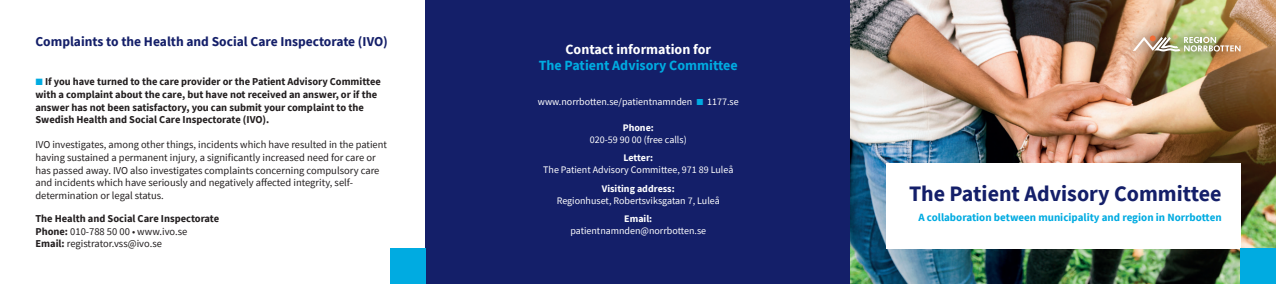
<style>
.page{position:relative;width:1276px;height:284px;background:#fff}
.page>*{position:absolute;margin:0;border:0;box-sizing:border-box;transform-origin:0 0}
.Rubrik{font:700 22px "Source Sans Pro";color:#141f69}
.t1{font:700 14px "Source Sans Pro";color:#00abe1}
.t2{font:700 14px "Source Sans Pro";color:#fff}
.t3{font:700 13.5px "Source Sans Pro";color:#141f69}
.t4{font:700 11px "Source Sans Pro";color:#00abe1}
.t5{font:10.5px/12.6px "Source Sans Pro";color:#231f20}
.t6{font:700 10.5px/12.6px "Source Sans Pro";color:#231f20}
.t7{font:10px/12px "Source Sans Pro";color:#fff;text-align:center}
.s1{font-family:"Source Serif Pro";font-weight:400;font-style:italic;color:#00abe1}
.s2{font-weight:700}
.s3{font-family:"Source Serif Pro";font-style:italic;color:#00abe1}
</style>
<div class="page">
<div style="left:425px;top:0;width:425px;height:283px;background:#141f69"></div>
<img style="left:850px;top:0;width:426px;height:283px">
<div style="left:1119px;top:21px;width:136px;height:46px;background:#231f20;opacity:.51"></div>
<svg style="left:1132px;top:35px;width:108px;height:16px;background:#c3b490"></svg>
<div style="left:886px;top:163px;width:354px;height:85px;background:#fff"></div>
<div style="left:1240px;top:248px;width:36px;height:35px;background:#00abe1"></div>
<div style="left:390px;top:248px;width:35px;height:35px;background:#00abe1"></div>
<p class="t3" style="left:35px;top:32px;width:354px">Complaints to the Health and Social Care Inspectorate (IVO)</p>
<p class="t6" style="left:35px;top:75px;width:347px"><span class="s1">■</span> If you have turned to the care provider or the Patient Advisory Committee with a complaint about the care, but have not received an answer, or if the answer has not been satisfactory, you can submit your complaint to the Swedish Health and Social Care Inspectorate (IVO).</p>
<p class="t5" style="left:35px;top:138px;width:353px">IVO investigates, among other things, incidents which have resulted in the patient having sustained a permanent injury, a significantly increased need for care or has passed away. IVO also investigates complaints concerning compulsory care and incidents which have seriously and negatively affected integrity, self&shy;determination or legal status.</p>
<p class="t6" style="left:35px;top:212px;width:185px">The Health and Social Care Inspectorate</p>
<p class="t5" style="left:35px;top:224px;width:153px"><span class="s2">Phone:</span> 010-788 50 00 • www.ivo.se</p>
<p class="t5" style="left:35px;top:237px;width:128px"><span class="s2">Email:</span> registrator.vss@ivo.se</p>
<p class="t2" style="left:565px;top:40px;width:147px">Contact information for</p>
<p class="t1" style="left:539px;top:56px;width:200px">The Patient Advisory Committee</p>
<p class="t7" style="left:538px;top:96px;width:202px">www.norrbotten.se/patientnamnden <span class="s3">■</span> 1177.se</p>
<p class="t7" style="left:590px;top:121px;width:98px"><span class="s2">Phone:<br></span>020-59 90 00 (free calls)</p>
<p class="t7" style="left:543px;top:152px;width:192px"><span class="s2">Letter:<br></span>The Patient Advisory Committee, 971 89 Luleå</p>
<p class="t7" style="left:557px;top:182px;width:164px"><span class="s2">Visiting address:<br></span>Regionhuset, Robertsviksgatan 7, Luleå</p>
<p class="t7" style="left:570px;top:213px;width:137px"><span class="s2">Email: </span>patientnamnden@norrbotten.se</p>
<p class="Rubrik" style="left:909px;top:179px;width:314px">The Patient Advisory Committee</p>
<p class="t4" style="left:918px;top:210px;width:305px">A collaboration between municipality and region in Norrbotten</p>
</div>
